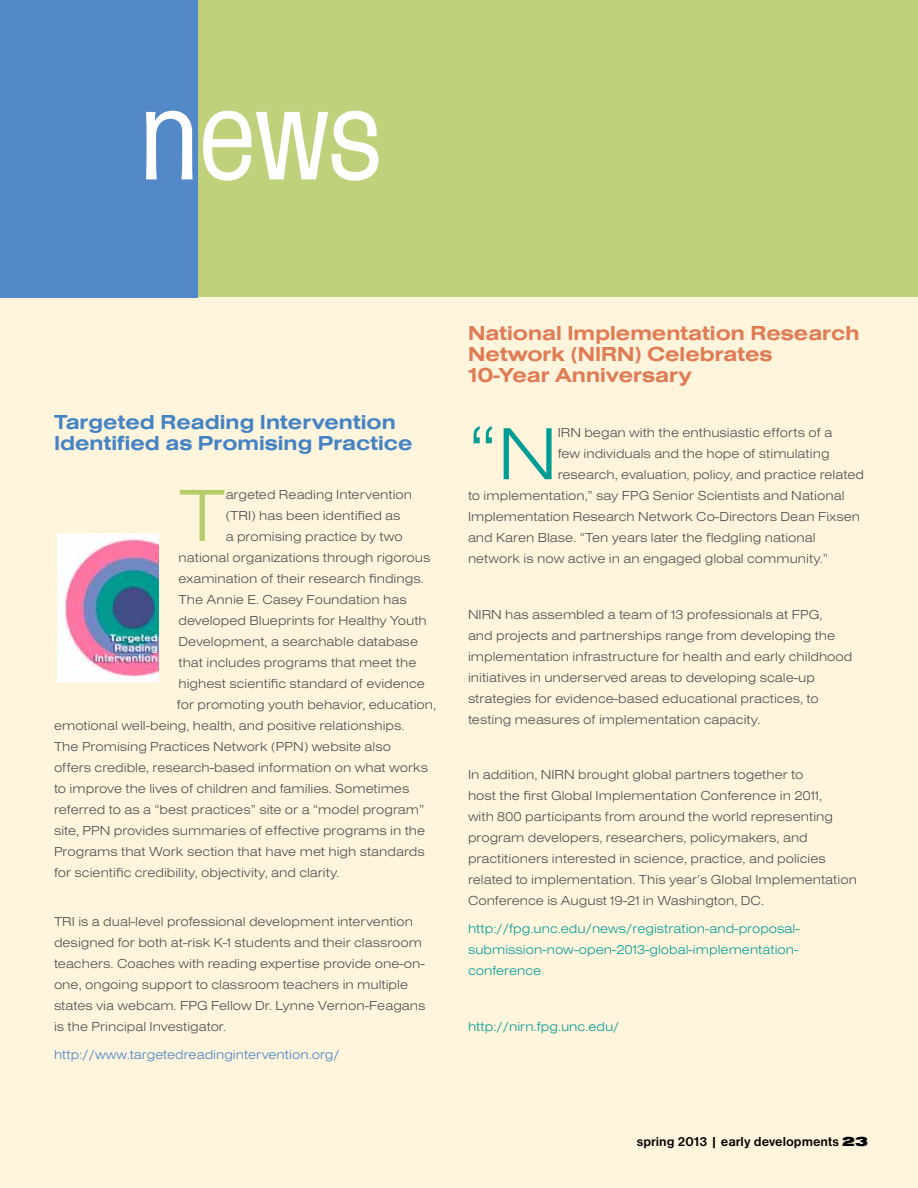
<style>
.page{position:relative;width:918px;height:1188px;background:#fff}
.page>*{position:absolute;margin:0;border:0;box-sizing:border-box;transform-origin:0 0}
.t1{font:138px "Cg Westerveldt Lt";color:#fff}
.t2{font:76.5px "Nimbus San D Ligh Exte";color:#009d94}
.t3{font:76.5px "Nimbus San D Ligh Exte";color:#b7cd69}
.t4{font:21px/21px "Nimbus San D Bold Exte";color:#e17b54}
.t5{font:21px/21px "Nimbus San D Bold Exte";color:#4483c4}
.t6{font:13.5px/21px "Nimbus San D Ligh Exte";color:#4d4d4f}
.t7{font:13.5px/21px "Nimbus San D Ligh Exte";color:#009d94;text-align:justify}
.t8{font:13.5px "Nimbus San D Ligh Exte";color:#4483c4}
.t9{font:700 13.5px "Nimbus San D";color:#000}
.s1{font-family:"Nimbus San D Blac Exte";font-weight:400}
</style>
<div class="page">
<div style="left:0;top:230px;width:918px;height:958px;background:#fff4dc"></div>
<div style="left:0;top:0;width:918px;height:297px;background:#bfd27b"></div>
<div style="left:0;top:0;width:197px;height:298px;background:#5389c8"></div>
<img style="left:57px;top:533px;width:102px;height:149px">
<h1 class="t1" style="left:140px;top:57px;width:244px">news</h1>
<h3 class="t5" style="left:54px;top:412px;width:360px">Targeted Reading Intervention<br>Identified as Promising Practice</h3>
<h2 class="t3" style="left:178px;top:472px;width:49px">T</h2>
<p class="t6" style="left:226px;top:484px;width:188px">argeted Reading Intervention</p>
<p class="t6" style="left:226px;top:505px;width:176px">(TRI) has been identified as</p>
<p class="t6" style="left:226px;top:526px;width:179px">a promising practice by two</p>
<p class="t6" style="left:178px;top:547px;width:253px">national organizations through rigorous</p>
<p class="t6" style="left:178px;top:568px;width:247px">examination of their research findings.</p>
<p class="t6" style="left:178px;top:589px;width:230px">The Annie E. Casey Foundation has</p>
<p class="t6" style="left:178px;top:610px;width:250px">developed Blueprints for Healthy Youth</p>
<p class="t6" style="left:178px;top:631px;width:241px">Development, a searchable database</p>
<p class="t6" style="left:178px;top:652px;width:239px">that includes programs that meet the</p>
<p class="t6" style="left:178px;top:673px;width:248px">highest scientific standard of evidence</p>
<p class="t6" style="left:177px;top:694px;width:261px">for promoting youth behavior, education,</p>
<p class="t6" style="left:54px;top:715px;width:352px">emotional well-being, health, and positive relationships.</p>
<p class="t6" style="left:54px;top:736px;width:339px">The Promising Practices Network (PPN) website also</p>
<p class="t6" style="left:54px;top:757px;width:376px">offers credible, research-based information on what works</p>
<p class="t6" style="left:54px;top:778px;width:357px">to improve the lives of children and families. Sometimes</p>
<p class="t6" style="left:54px;top:799px;width:372px">referred to as a “best practices” site or a “model program”</p>
<p class="t6" style="left:54px;top:820px;width:373px">site, PPN provides summaries of effective programs in the</p>
<p class="t6" style="left:54px;top:841px;width:372px">Programs that Work section that have met high standards</p>
<p class="t6" style="left:54px;top:862px;width:287px">for scientific credibility, objectivity, and clarity.</p>
<p class="t6" style="left:54px;top:911px;width:373px">TRI is a dual-level professional development intervention designed for both at-risk K-1 students and their classroom teachers. Coaches with reading expertise provide one-on&shy;one, ongoing support to classroom teachers in multiple states via webcam. FPG Fellow Dr. Lynne Vernon-Feagans is the Principal Investigator.</p>
<p class="t8" style="left:54px;top:1046px;width:287px">http://www.targetedreadingintervention.org/</p>
<h3 class="t4" style="left:468px;top:322px;width:393px">National Implementation Research<br>Network (NIRN) Celebrates<br>10-Year Anniversary</h3>
<h2 class="t2" style="left:468px;top:410px;width:91px">“N</h2>
<p class="t6" style="left:558px;top:422px;width:276px">IRN began with the enthusiastic efforts of a</p>
<p class="t6" style="left:558px;top:443px;width:273px">few individuals and the hope of stimulating</p>
<p class="t6" style="left:558px;top:464px;width:308px">research, evaluation, policy, and practice related</p>
<p class="t6" style="left:468px;top:485px;width:378px">to implementation,” say FPG Senior Scientists and National</p>
<p class="t6" style="left:468px;top:506px;width:394px">Implementation Research Network Co-Directors Dean Fixsen</p>
<p class="t6" style="left:468px;top:527px;width:349px">and Karen Blase. “Ten years later the fledgling national</p>
<p class="t6" style="left:468px;top:548px;width:361px">network is now active in an engaged global community.”</p>
<p class="t6" style="left:468px;top:604px;width:386px">NIRN has assembled a team of 13 professionals at FPG,<br>and projects and partnerships range from developing the implementation infrastructure for health and early childhood initiatives in underserved areas to developing scale-up strategies for evidence-based educational practices, to testing measures of implementation capacity.</p>
<p class="t6" style="left:468px;top:764px;width:391px">In addition, NIRN brought global partners together to<br>host the first Global Implementation Conference in 2011,<br>with 800 participants from around the world representing program developers, researchers, policymakers, and practitioners interested in science, practice, and policies related to implementation. This year’s Global Implementation Conference is August 19-21 in Washington, DC.</p>
<p class="t7" style="left:468px;top:918px;width:333px">http://fpg.unc.edu/news/registration-and-proposal&shy;submission-now-open-2013-global-implementation&shy;conference</p>
<p class="t7" style="left:468px;top:1015px;width:153px">http://nirn.fpg.unc.edu/</p>
<p class="t9" style="left:637px;top:1134px;width:232px">spring 2013 | early developments <span class="s1">23</span></p>
</div>
